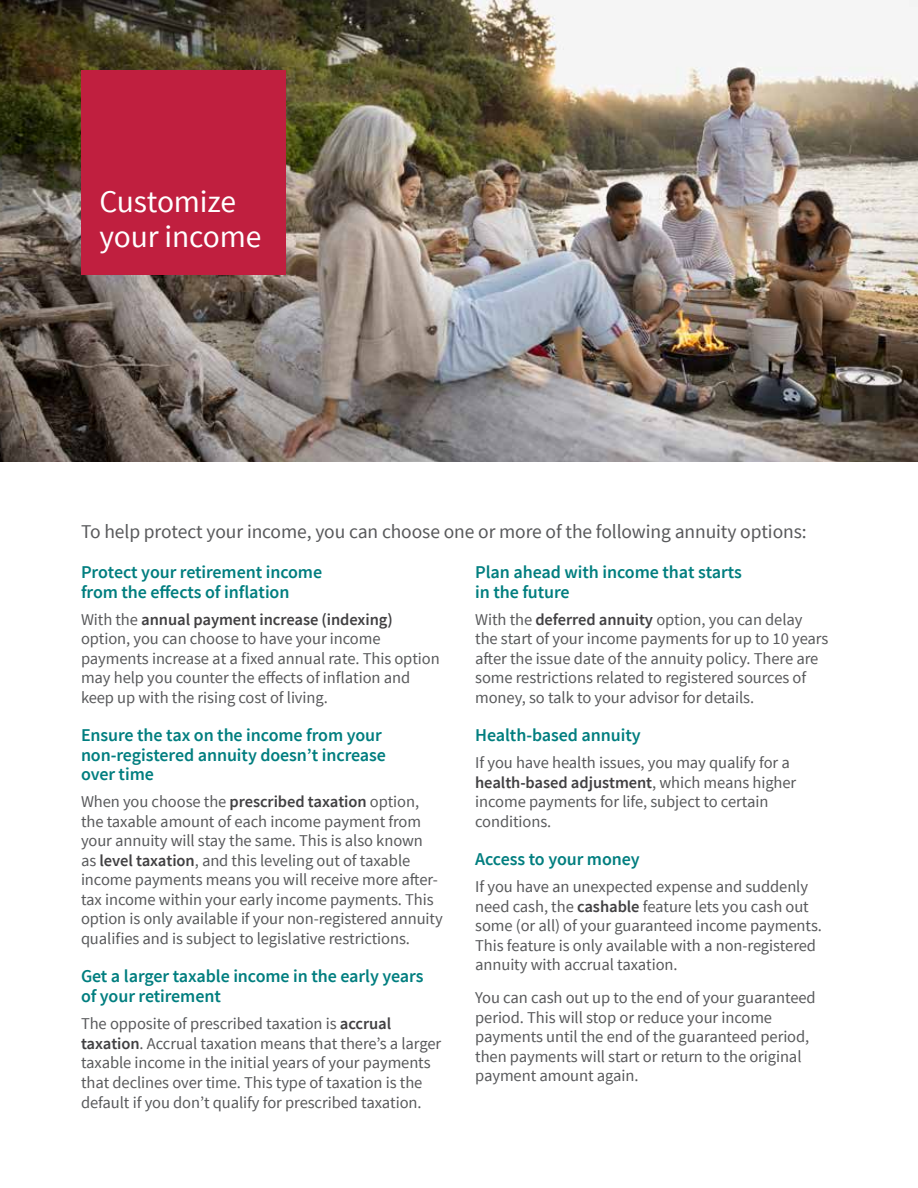
<style>
.page{position:relative;width:918px;height:1188px;background:#fff}
.page>*{position:absolute;margin:0;border:0;box-sizing:border-box;transform-origin:0 0}
.t1{font:31.5px/34.5px "Source Sans Pro";letter-spacing:-.005em;color:#fff}
.t2{font:19.5px "Source Sans Pro";letter-spacing:-.005em;color:#58595b}
.t3{font:600 18px/19.5px "Source Sans Pro";letter-spacing:-.005em;color:#007e7f}
.t4{font:16.5px/19.5px "Source Sans Pro";letter-spacing:-.005em;color:#58595b}
.s1{font-weight:600;color:#414042}
</style>
<div class="page">
<img style="left:0;top:0;width:918px;height:461px">
<div style="left:81px;top:70px;width:205px;height:204px;background:#c01f3f"></div>
<h1 class="t1" style="left:99px;top:185px;width:164px">Customize your income</h1>
<p class="t2" style="left:81px;top:520px;width:727px">To help protect your income, you can choose one or more of the following annuity options:</p>
<p class="t3" style="left:81px;top:563px;width:243px">Protect your retirement income from the effects of inflation</p>
<p class="t4" style="left:81px;top:610px;width:360px">With the <span class="s1">annual payment increase (indexing) </span>option, you can choose to have your income payments increase at a fixed annual rate. This option may help you counter the effects of inflation and keep up with the rising cost of living.</p>
<p class="t3" style="left:81px;top:726px;width:307px">Ensure the tax on the income from your non-registered annuity doesn’t increase over time</p>
<p class="t4" style="left:81px;top:792px;width:363px">When you choose the <span class="s1">prescribed taxation</span> option, the taxable amount of each income payment from your annuity will stay the same. This is also known<br>as <span class="s1">level taxation</span>, and this leveling out of taxable income payments means you will receive more after&shy;tax income within your early income payments. This option is only available if your non-registered annuity qualifies and is subject to legislative restrictions.</p>
<p class="t3" style="left:81px;top:967px;width:344px">Get a larger taxable income in the early years of your retirement</p>
<p class="t4" style="left:81px;top:1014px;width:362px">The opposite of prescribed taxation is <span class="s1">accrual taxation</span>. Accrual taxation means that there’s a larger taxable income in the initial years of your payments that declines over time. This type of taxation is the default if you don’t qualify for prescribed taxation.</p>
<p class="t3" style="left:475px;top:563px;width:268px">Plan ahead with income that starts in the future</p>
<p class="t4" style="left:475px;top:610px;width:355px">With the <span class="s1">deferred annuity</span> option, you can delay the start of your income payments for up to 10 years after the issue date of the annuity policy. There are some restrictions related to registered sources of money, so talk to your advisor for details.</p>
<p class="t3" style="left:475px;top:726px;width:167px">Health-based annuity</p>
<p class="t4" style="left:475px;top:753px;width:323px">If you have health issues, you may qualify for a <span class="s1">health-based adjustment</span>, which means higher income payments for life, subject to certain conditions.</p>
<p class="t3" style="left:475px;top:850px;width:166px">Access to your money</p>
<p class="t4" style="left:475px;top:877px;width:348px">If you have an unexpected expense and suddenly need cash, the <span class="s1">cashable</span> feature lets you cash out some (or all) of your guaranteed income payments.<br>This feature is only available with a non-registered annuity with accrual taxation.</p>
<p class="t4" style="left:475px;top:988px;width:342px">You can cash out up to the end of your guaranteed period. This will stop or reduce your income payments until the end of the guaranteed period, then payments will start or return to the original payment amount again.</p>
</div>
